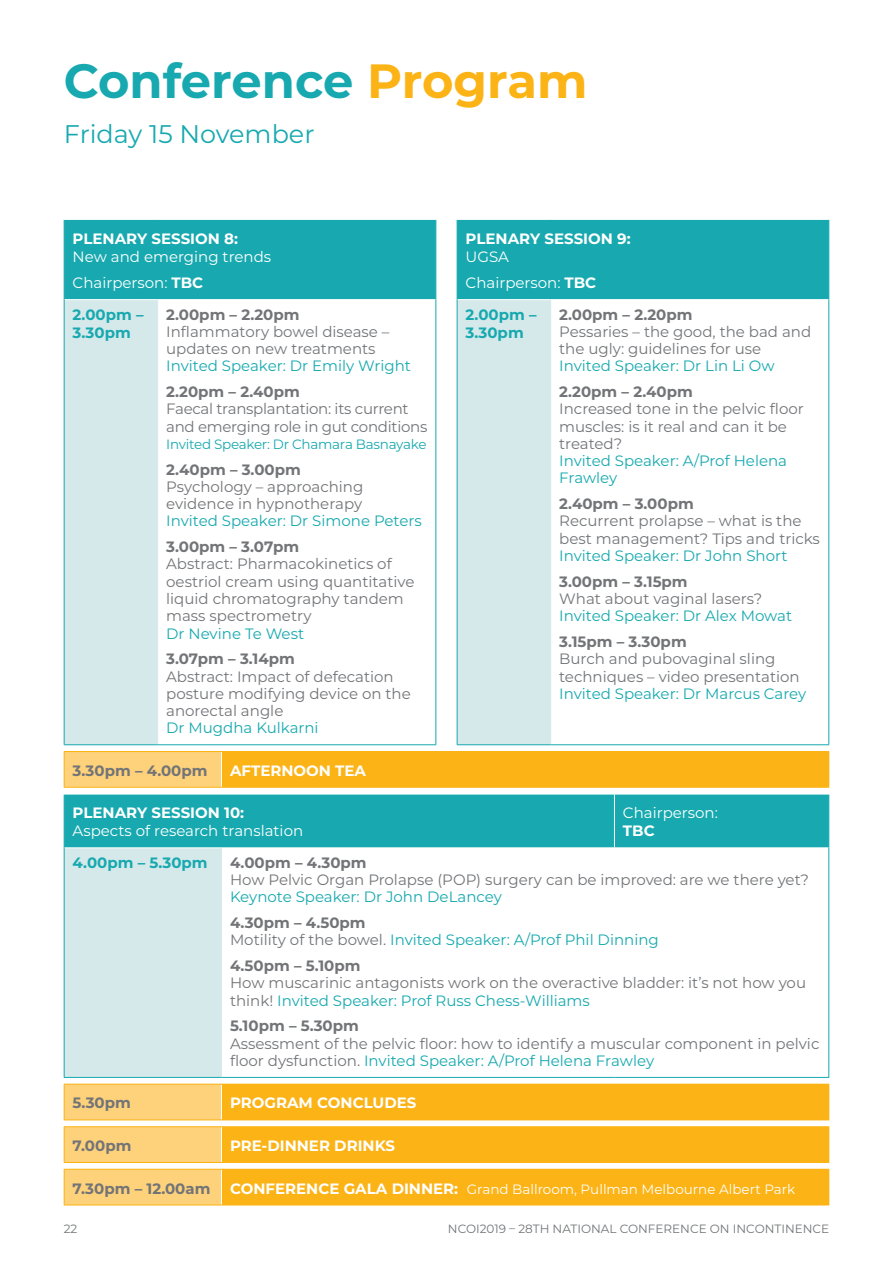
<style>
.page{position:relative;width:893px;height:1263px;background:#fff}
.page>*{position:absolute;margin:0;border:0;box-sizing:border-box;transform-origin:0 0}
.t1{font:700 48px "Montserrat";color:#17a9af}
.t2{font:25.5px "Montserrat";color:#17a9af}
.t3{font:15px/17.2px "Montserrat";color:#727477}
.t4{font:15px/17.2px "Montserrat";color:#17a9af}
.t5{font:700 15px "Montserrat";color:#727477}
.t6{font:700 15px "Montserrat";color:#fff}
.t7{font:15px/26.5px "Montserrat";color:#fff}
.t8{font:15px/17.2px "Montserrat";letter-spacing:-.02em;color:#727477}
.t9{font:700 15px/18px "Montserrat";color:#17a9af}
.t10{font:13.5px "Montserrat";color:#fff}
.t11{font:13.5px "Montserrat";letter-spacing:-.02em;color:#17a9af}
.t12{font:12px "Montserrat";color:#727477}
.s1{color:#fbb316}
.s2{font-weight:700}
.s3{font-weight:700;color:#727477}
.s4{color:#727477}
.s5{color:#17a9af}
.s6{font-weight:700;font-size:15px}
</style>
<div class="page">
<div style="left:65px;top:219px;width:763px;height:81px;background:#17a9af"></div>
<div style="left:65px;top:300px;width:92px;height:444px;background:#d5e9eb"></div>
<svg style="left:436px;top:300px;width:114px;height:445px;fill:#d5e9eb"></svg>
<hr style="left:64px;top:220px;width:1px;height:80px;background:#17a9af">
<hr style="left:435px;top:220px;width:1px;height:80px;background:#17a9af">
<hr style="left:457px;top:220px;width:1px;height:80px;background:#17a9af">
<hr style="left:828px;top:220px;width:1px;height:80px;background:#17a9af">
<hr style="left:64px;top:219px;width:94px;height:1px;background:#fff">
<hr style="left:158px;top:219px;width:278px;height:1px;background:#fff">
<hr style="left:457px;top:219px;width:94px;height:1px;background:#fff">
<hr style="left:551px;top:219px;width:278px;height:1px;background:#fff">
<hr style="left:65px;top:299px;width:93px;height:1px;background:#fff">
<hr style="left:158px;top:299px;width:277px;height:1px;background:#fff">
<hr style="left:457px;top:299px;width:94px;height:1px;background:#fff">
<hr style="left:551px;top:299px;width:277px;height:1px;background:#fff">
<hr style="left:157px;top:300px;width:1px;height:444px;background:#d5e9eb">
<hr style="left:550px;top:300px;width:1px;height:444px;background:#d5e9eb">
<hr style="left:64px;top:300px;width:1px;height:444px;background:#17a9af">
<hr style="left:435px;top:300px;width:1px;height:444px;background:#17a9af">
<hr style="left:64px;top:744px;width:94px;height:1px;background:#17a9af">
<hr style="left:158px;top:744px;width:278px;height:1px;background:#17a9af">
<hr style="left:457px;top:300px;width:1px;height:444px;background:#17a9af">
<hr style="left:828px;top:300px;width:1px;height:444px;background:#17a9af">
<hr style="left:457px;top:744px;width:94px;height:1px;background:#17a9af">
<hr style="left:551px;top:744px;width:278px;height:1px;background:#17a9af">
<div style="left:64px;top:751px;width:157px;height:36px;background:#fed17b"></div>
<div style="left:221px;top:751px;width:608px;height:36px;background:#fbb316"></div>
<hr style="left:221px;top:752px;width:1px;height:35px;background:#fff">
<hr style="left:64px;top:751px;width:157px;height:1px;background:#fbb316">
<hr style="left:64px;top:752px;width:1px;height:35px;background:#fbb316">
<hr style="left:64px;top:787px;width:157px;height:1px;background:#fbb316">
<hr style="left:221px;top:787px;width:608px;height:1px;background:#fbb316">
<div style="left:65px;top:795px;width:763px;height:52px;background:#17a9af"></div>
<div style="left:64px;top:848px;width:157px;height:229px;background:#d5e9eb"></div>
<hr style="left:64px;top:794px;width:1px;height:54px;background:#17a9af">
<hr style="left:828px;top:794px;width:1px;height:54px;background:#17a9af">
<hr style="left:614px;top:794px;width:1px;height:53px;background:#fff">
<hr style="left:64px;top:794px;width:157px;height:1px;background:#fff">
<hr style="left:614px;top:794px;width:215px;height:1px;background:#fff">
<hr style="left:221px;top:848px;width:1px;height:229px;background:#d5e9eb">
<hr style="left:64px;top:848px;width:1px;height:229px;background:#17a9af">
<hr style="left:828px;top:848px;width:1px;height:229px;background:#17a9af">
<hr style="left:64px;top:1077px;width:157px;height:1px;background:#17a9af">
<hr style="left:221px;top:1077px;width:393px;height:1px;background:#17a9af">
<hr style="left:614px;top:1077px;width:215px;height:1px;background:#17a9af">
<div style="left:64px;top:1084px;width:157px;height:36px;background:#fed17b"></div>
<div style="left:221px;top:1084px;width:608px;height:36px;background:#fbb316"></div>
<hr style="left:221px;top:1084px;width:1px;height:35px;background:#fff">
<hr style="left:64px;top:1084px;width:157px;height:1px;background:#fbb316">
<hr style="left:64px;top:1084px;width:1px;height:35px;background:#fbb316">
<hr style="left:221px;top:1084px;width:608px;height:1px;background:#fbb316">
<hr style="left:64px;top:1119px;width:157px;height:1px;background:#fbb316">
<div style="left:64px;top:1127px;width:157px;height:35px;background:#fed17b"></div>
<div style="left:221px;top:1127px;width:608px;height:35px;background:#fbb316"></div>
<hr style="left:221px;top:1127px;width:1px;height:35px;background:#fff">
<hr style="left:64px;top:1126px;width:157px;height:1px;background:#fbb316">
<hr style="left:64px;top:1127px;width:1px;height:35px;background:#fbb316">
<hr style="left:221px;top:1126px;width:608px;height:1px;background:#fbb316">
<hr style="left:64px;top:1162px;width:157px;height:1px;background:#fbb316">
<hr style="left:221px;top:1162px;width:608px;height:1px;background:#fbb316">
<div style="left:64px;top:1169px;width:157px;height:36px;background:#fed17b"></div>
<div style="left:221px;top:1169px;width:608px;height:36px;background:#fbb316"></div>
<hr style="left:221px;top:1169px;width:1px;height:35px;background:#fff">
<hr style="left:64px;top:1169px;width:157px;height:1px;background:#fbb316">
<hr style="left:64px;top:1169px;width:1px;height:35px;background:#fbb316">
<hr style="left:221px;top:1169px;width:608px;height:1px;background:#fbb316">
<hr style="left:64px;top:1204px;width:157px;height:1px;background:#fbb316">
<h1 class="t1" style="left:64px;top:47px;width:525px">Conference <span class="s1">Program</span></h1>
<h2 class="t2" style="left:64px;top:116px;width:252px">Friday 15 November</h2>
<p class="t6" style="left:73px;top:227px;width:167px">PLENARY SESSION 8:</p>
<p class="t7" style="left:73px;top:243px;width:200px">New and emerging trends<br>Chairperson: <span class="s2">TBC</span></p>
<p class="t9" style="left:73px;top:305px;width:72px">2.00pm –<br>3.30pm</p>
<p class="t5" style="left:166px;top:304px;width:135px">2.00pm – 2.20pm</p>
<p class="t3" style="left:166px;top:322px;width:225px">Inflammatory bowel disease – updates on new treatments</p>
<p class="t4" style="left:166px;top:357px;width:246px">Invited Speaker: Dr Emily Wright</p>
<p class="t5" style="left:166px;top:381px;width:135px">2.20pm – 2.40pm</p>
<p class="t8" style="left:166px;top:400px;width:263px">Faecal transplantation: its current and emerging role in gut conditions</p>
<p class="t11" style="left:166px;top:435px;width:262px">Invited Speaker: Dr Chamara Basnayake</p>
<p class="t5" style="left:166px;top:459px;width:136px">2.40pm – 3.00pm</p>
<p class="t3" style="left:166px;top:477px;width:199px">Psychology – approaching evidence in hypnotherapy</p>
<p class="t4" style="left:166px;top:512px;width:257px">Invited Speaker: Dr Simone Peters</p>
<p class="t5" style="left:166px;top:536px;width:134px">3.00pm – 3.07pm</p>
<p class="t3" style="left:166px;top:555px;width:250px">Abstract: Pharmacokinetics of oestriol cream using quantitative liquid chromatography tandem mass spectrometry</p>
<p class="t4" style="left:166px;top:624px;width:139px">Dr Nevine Te West</p>
<p class="t5" style="left:166px;top:648px;width:130px">3.07pm – 3.14pm</p>
<p class="t3" style="left:166px;top:667px;width:246px">Abstract: Impact of defecation posture modifying device on the anorectal angle</p>
<p class="t4" style="left:166px;top:719px;width:154px">Dr Mugdha Kulkarni</p>
<p class="t5" style="left:73px;top:760px;width:136px">3.30pm – 4.00pm</p>
<p class="t6" style="left:230px;top:760px;width:138px">AFTERNOON TEA</p>
<p class="t6" style="left:73px;top:802px;width:173px">PLENARY SESSION 10:</p>
<p class="t7" style="left:73px;top:817px;width:232px">Aspects of research translation</p>
<p class="t6" style="left:466px;top:227px;width:167px">PLENARY SESSION 9:</p>
<p class="t7" style="left:466px;top:243px;width:132px">UGSA<br>Chairperson: <span class="s2">TBC</span></p>
<p class="t9" style="left:466px;top:305px;width:72px">2.00pm –<br>3.30pm</p>
<p class="t5" style="left:559px;top:304px;width:135px">2.00pm – 2.20pm</p>
<p class="t3" style="left:559px;top:322px;width:254px">Pessaries – the good, the bad and the ugly: guidelines for use</p>
<p class="t4" style="left:559px;top:357px;width:217px">Invited Speaker: Dr Lin Li Ow</p>
<p class="t5" style="left:559px;top:381px;width:135px">2.20pm – 2.40pm</p>
<p class="t3" style="left:559px;top:400px;width:246px">Increased tone in the pelvic floor muscles: is it real and can it be treated?</p>
<p class="t4" style="left:559px;top:452px;width:229px">Invited Speaker: A/Prof Helena<br>Frawley</p>
<p class="t5" style="left:559px;top:493px;width:136px">2.40pm – 3.00pm</p>
<p class="t3" style="left:559px;top:512px;width:262px">Recurrent prolapse – what is the best management? Tips and tricks</p>
<p class="t4" style="left:559px;top:546px;width:230px">Invited Speaker: Dr John Short</p>
<p class="t5" style="left:559px;top:571px;width:130px">3.00pm – 3.15pm</p>
<p class="t3" style="left:559px;top:589px;width:205px">What about vaginal lasers?</p>
<p class="t4" style="left:559px;top:607px;width:234px">Invited Speaker: Dr Alex Mowat</p>
<p class="t5" style="left:559px;top:631px;width:129px">3.15pm – 3.30pm</p>
<p class="t3" style="left:559px;top:650px;width:242px">Burch and pubovaginal sling techniques – video presentation</p>
<p class="t4" style="left:559px;top:684px;width:249px">Invited Speaker: Dr Marcus Carey</p>
<p class="t7" style="left:623px;top:799px;width:96px">Chairperson:</p>
<p class="t6" style="left:623px;top:820px;width:33px">TBC</p>
<p class="t9" style="left:73px;top:853px;width:136px">4.00pm – 5.30pm</p>
<p class="t5" style="left:230px;top:852px;width:138px">4.00pm – 4.30pm</p>
<p class="t3" style="left:230px;top:871px;width:580px">How Pelvic Organ Prolapse (POP) surgery can be improved: are we there yet?</p>
<p class="t4" style="left:230px;top:888px;width:273px">Keynote Speaker: Dr John DeLancey</p>
<p class="t4" style="left:230px;top:914px;width:430px"><span class="s3">4.30pm – 4.50pm<br></span><span class="s4">Motility of the bowel.</span> Invited Speaker: A/Prof Phil Dinning</p>
<p class="t5" style="left:230px;top:955px;width:132px">4.50pm – 5.10pm</p>
<p class="t3" style="left:230px;top:974px;width:578px">How muscarinic antagonists work on the overactive bladder: it’s not how you think! <span class="s5">Invited Speaker: Prof Russ Chess-Williams</span></p>
<p class="t5" style="left:230px;top:1015px;width:130px">5.10pm – 5.30pm</p>
<p class="t3" style="left:230px;top:1034px;width:591px">Assessment of the pelvic floor: how to identify a muscular component in pelvic floor dysfunction. <span class="s5">Invited Speaker: A/Prof Helena Frawley</span></p>
<p class="t5" style="left:73px;top:1092px;width:60px">5.30pm</p>
<p class="t6" style="left:230px;top:1092px;width:188px">PROGRAM CONCLUDES</p>
<p class="t5" style="left:73px;top:1135px;width:60px">7.00pm</p>
<p class="t6" style="left:230px;top:1135px;width:167px">PRE-DINNER DRINKS</p>
<p class="t5" style="left:73px;top:1177px;width:139px">7.30pm – 12.00am</p>
<p class="t10" style="left:230px;top:1179px;width:567px"><span class="s6">CONFERENCE GALA DINNER:</span> Grand Ballroom, Pullman Melbourne Albert Park</p>
<p class="t12" style="left:64px;top:1221px;width:15px">22</p>
<p class="t12" style="left:448px;top:1221px;width:383px">NCOI2019 – 28TH NATIONAL CONFERENCE ON INCONTINENCE</p>
</div>
